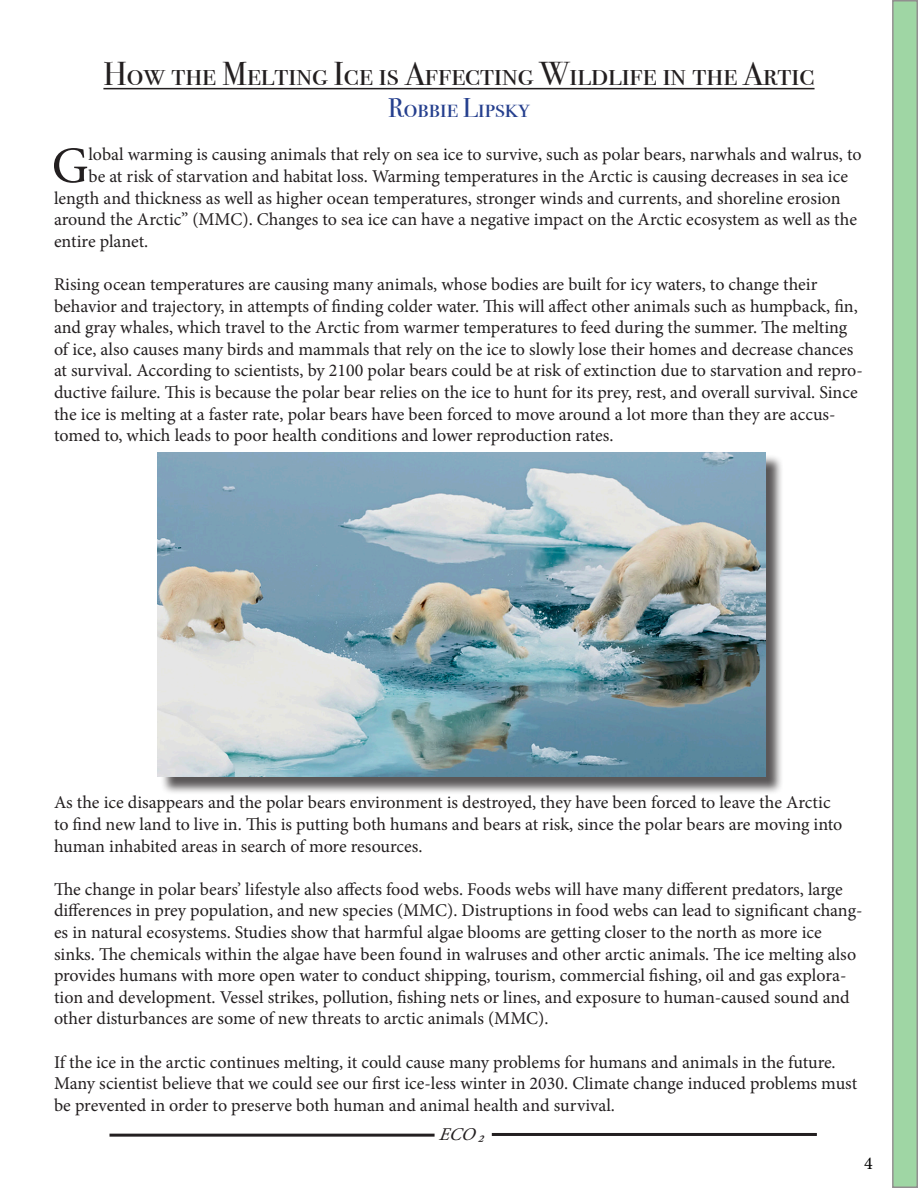
<style>
.page{position:relative;width:918px;height:1188px;background:#fff}
.page>*{position:absolute;margin:0;border:0;box-sizing:border-box;transform-origin:0 0}
.t1{font:51.3px "Minion Pro";color:#231f20}
.t2{font:33px "Bodoni Svty Two SCITCTT";color:#231f20}
.t3{font:27px "Bodoni Svty Two SCITCTT";color:#253f8e}
.t4{font:18px/21.6px "Minion Pro";letter-spacing:-.005em;color:#231f20}
.t5{font:italic 18px "Minion Pro";color:#231f20}
.t6{font:18px "Minion Pro";color:#000}
</style>
<div class="page">
<hr style="left:103px;top:88px;width:712px;height:1px;background:#231f20">
<div style="left:160px;top:455px;width:624px;height:340px;background:#231f20;opacity:.75"></div>
<img style="left:158px;top:452px;width:608px;height:324px">
<div style="left:110px;top:1134px;width:325px;height:3px;border:2px solid #231f20"></div>
<div style="left:492px;top:1133px;width:325px;height:3px;border:2px solid #231f20"></div>
<div style="left:893px;top:1px;width:24px;height:1186px;background:#9fd6a4"></div>
<p class="t2" style="left:103px;top:54px;width:713px">How the Melting Ice is Affecting Wildlife in the Artic</p>
<p class="t3" style="left:388px;top:92px;width:143px">Robbie Lipsky</p>
<p class="t1" style="left:52px;top:131px;width:38px">G</p>
<p class="t4" style="left:88px;top:144px;width:775px">lobal warming is causing animals that rely on sea ice to survive, such as polar bears, narwhals and walrus, to</p>
<p class="t4" style="left:88px;top:166px;width:761px">be at risk of starvation and habitat loss. Warming temperatures in the Arctic is causing decreases in sea ice</p>
<p class="t4" style="left:54px;top:187px;width:788px">length and thickness as well as higher ocean temperatures, stronger winds and currents, and shoreline erosion</p>
<p class="t4" style="left:54px;top:209px;width:805px">around the Arctic” (MMC). Changes to sea ice can have a negative impact on the Arctic ecosystem as well as the</p>
<p class="t4" style="left:54px;top:230px;width:96px">entire planet.</p>
<p class="t4" style="left:54px;top:274px;width:810px">Rising ocean temperatures are causing many animals, whose bodies are built for icy waters, to change their behavior and trajectory, in attempts of finding colder water. This will affect other animals such as humpback, fin, and gray whales, which travel to the Arctic from warmer temperatures to feed during the summer. The melting of ice, also causes many birds and mammals that rely on the ice to slowly lose their homes and decrease chances at survival. According to scientists, by 2100 polar bears could be at risk of extinction due to starvation and repro&shy;ductive failure. This is because the polar bear relies on the ice to hunt for its prey, rest, and overall survival. Since the ice is melting at a faster rate, polar bears have been forced to move around a lot more than they are accus&shy;tomed to, which leads to poor health conditions and lower reproduction rates.</p>
<p class="t4" style="left:54px;top:792px;width:790px">As the ice disappears and the polar bears environment is destroyed, they have been forced to leave the Arctic to find new land to live in. This is putting both humans and bears at risk, since the polar bears are moving into human inhabited areas in search of more resources.</p>
<p class="t4" style="left:54px;top:878px;width:810px">The change in polar bears’ lifestyle also affects food webs. Foods webs will have many different predators, large differences in prey population, and new species (MMC). Distruptions in food webs can lead to significant chang&shy;es in natural ecosystems. Studies show that harmful algae blooms are getting closer to the north as more ice sinks. The chemicals within the algae have been found in walruses and other arctic animals. The ice melting also provides humans with more open water to conduct shipping, tourism, commercial fishing, oil and gas explora&shy;tion and development. Vessel strikes, pollution, fishing nets or lines, and exposure to human-caused sound and other disturbances are some of new threats to arctic animals (MMC).</p>
<p class="t4" style="left:54px;top:1051px;width:805px">If the ice in the arctic continues melting, it could cause many problems for humans and animals in the future.<br>Many scientist believe that we could see our first ice-less winter in 2030. Climate change induced problems must be prevented in order to preserve both human and animal health and survival.</p>
<p class="t5" style="left:438px;top:1122px;width:56px">ECO₂</p>
<p class="t6" style="left:864px;top:1151px;width:10px">4</p>
</div>
